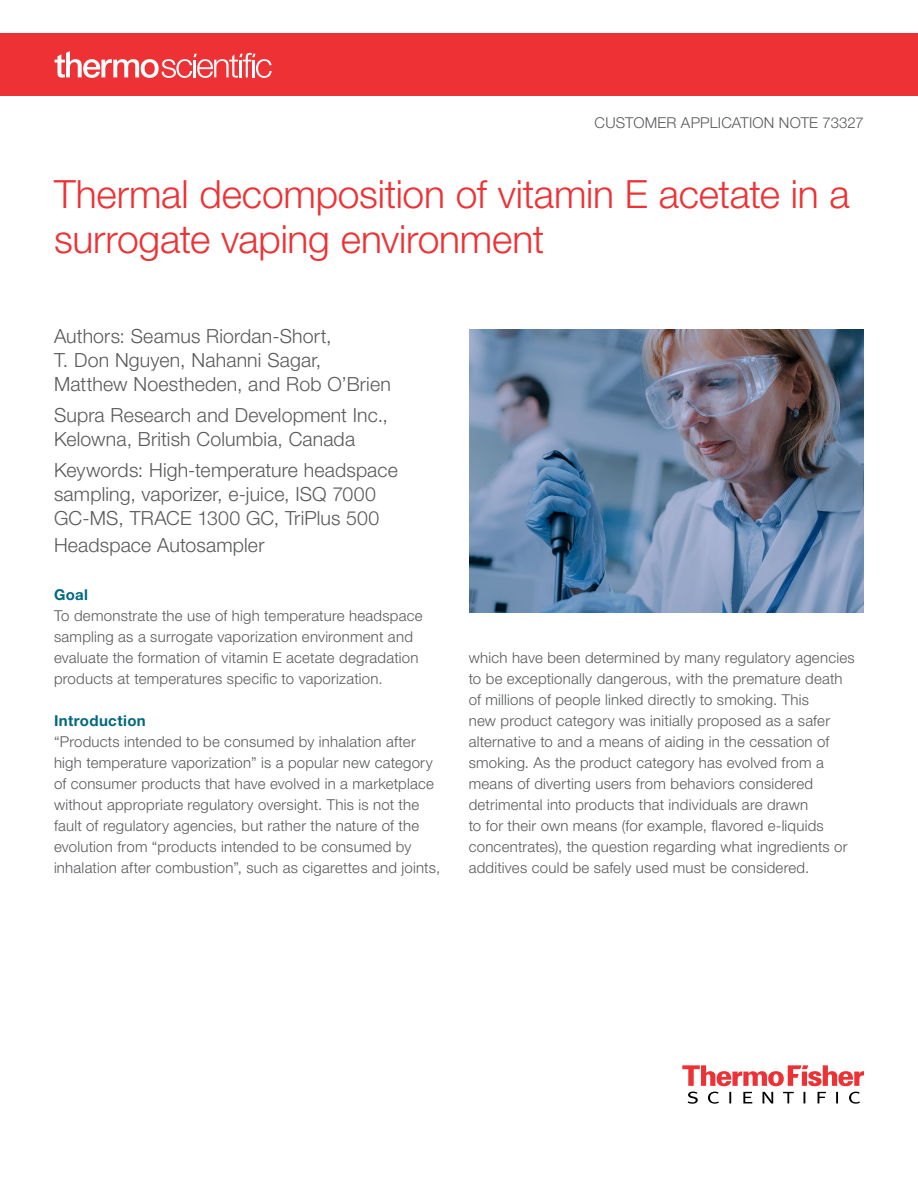
<style>
.page{position:relative;width:918px;height:1188px;background:#fff}
.page>*{position:absolute;margin:0;border:0;box-sizing:border-box;transform-origin:0 0}
.t1{font:300 39px/45px "Helvetica Neue LTW1 G";letter-spacing:-.005em;color:#ee3134}
.t2{font:300 19.5px/24px "Helvetica Neue LTW1 G";letter-spacing:.01em;color:#58595b}
.t3{font:300 15px/21px "Helvetica Neue LTW1 G";letter-spacing:.015em;color:#58595b}
.t4{font:700 15px "Helvetica Neue LTW1 G";letter-spacing:.025em;color:#006880}
</style>
<div class="page">
<svg style="left:682px;top:1065px;width:182px;height:21px"></svg>
<svg style="left:688px;top:1092px;width:172px;height:12px"></svg>
<div style="left:0;top:33px;width:918px;height:63px;background:#ee3134"></div>
<svg style="left:55px;top:51px;width:217px;height:27px"></svg>
<img style="left:469px;top:329px;width:394px;height:283px">
<p class="t3" style="left:595px;top:112px;width:271px">CUSTOMER APPLICATION NOTE 73327</p>
<h1 class="t1" style="left:54px;top:171px;width:797px">Thermal decomposition of vitamin E acetate in a surrogate vaping environment</h1>
<h2 class="t2" style="left:54px;top:324px;width:338px">Authors: Seamus Riordan-Short,<br>T. Don Nguyen, Nahanni Sagar,<br>Matthew Noestheden, and Rob O’Brien</h2>
<h2 class="t2" style="left:54px;top:403px;width:335px">Supra Research and Development Inc.,<br>Kelowna, British Columbia, Canada</h2>
<h2 class="t2" style="left:54px;top:458px;width:345px">Keywords: High-temperature headspace sampling, vaporizer, e-juice, ISQ 7000<br>GC-MS, TRACE 1300 GC, TriPlus 500</h2>
<h2 class="t2" style="left:54px;top:533px;width:212px">Headspace Autosampler</h2>
<p class="t4" style="left:54px;top:585px;width:36px">Goal</p>
<p class="t3" style="left:54px;top:605px;width:370px">To demonstrate the use of high temperature headspace sampling as a surrogate vaporization environment and evaluate the formation of vitamin E acetate degradation products at temperatures specific to vaporization.</p>
<p class="t4" style="left:54px;top:711px;width:93px">Introduction</p>
<p class="t3" style="left:54px;top:731px;width:388px">“Products intended to be consumed by inhalation after high temperature vaporization” is a popular new category of consumer products that have evolved in a marketplace without appropriate regulatory oversight. This is not the fault of regulatory agencies, but rather the nature of the evolution from “products intended to be consumed by inhalation after combustion”, such as cigarettes and joints,</p>
<p class="t3" style="left:469px;top:647px;width:388px">which have been determined by many regulatory agencies to be exceptionally dangerous, with the premature death of millions of people linked directly to smoking. This<br>new product category was initially proposed as a safer alternative to and a means of aiding in the cessation of smoking. As the product category has evolved from a means of diverting users from behaviors considered detrimental into products that individuals are drawn<br>to for their own means (for example, flavored e-liquids concentrates), the question regarding what ingredients or additives could be safely used must be considered.</p>
</div>
